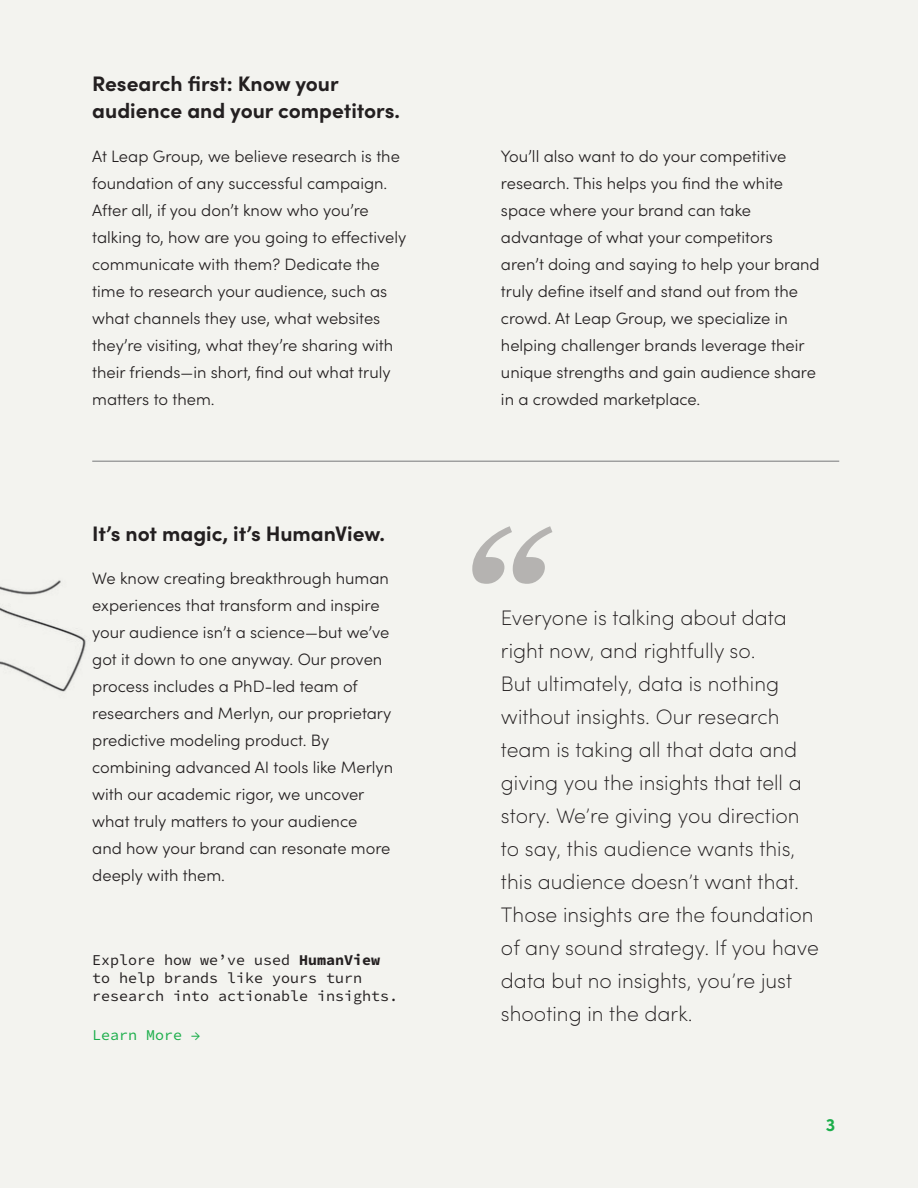
<style>
.page{position:relative;width:918px;height:1188px;background:#f3f3ef}
.page>*{position:absolute;margin:0;border:0;box-sizing:border-box;transform-origin:0 0}
.t1{font:italic 700 168px "Georgia";color:#231f20}
.t2{font:200 21px/33px "Sofia Pro";color:#231f20}
.t3{font:700 21px/27px "Sofia Pro";color:#231f20}
.t4{font:700 18px "Sofia Pro";color:#1cae4b}
.t5{font:300 16.5px/27px "Sofia Pro";color:#231f20}
.t6{font:15px/18px "Source Code Variable";color:#231f20}
.t7{font:15px "Source Code Variable";color:#1cae4b}
</style>
<div class="page">
<div style="left:0;top:352px;width:126px;height:484px;background:#f3f3ef"></div>
<hr style="left:92px;top:461px;width:747px;height:1px;background:#767779">
<p class="t3" style="left:92px;top:69px;width:309px">Research first: Know your audience and your competitors.</p>
<p class="t5" style="left:92px;top:142px;width:316px">At Leap Group, we believe research is the foundation of any successful campaign.<br>After all, if you don’t know who you’re talking to, how are you going to effectively communicate with them? Dedicate the time to research your audience, such as what channels they use, what websites they’re visiting, what they’re sharing with their friends—in short, find out what truly matters to them.</p>
<p class="t5" style="left:501px;top:142px;width:320px">You’ll also want to do your competitive research. This helps you find the white space where your brand can take advantage of what your competitors aren’t doing and saying to help your brand truly define itself and stand out from the crowd. At Leap Group, we specialize in helping challenger brands leverage their unique strengths and gain audience share in a crowded marketplace.</p>
<p class="t3" style="left:92px;top:519px;width:294px">It’s not magic, it’s HumanView.</p>
<h1 class="t1" style="left:456px;top:468px;width:89px">“</h1>
<p class="t5" style="left:92px;top:564px;width:302px">We know creating breakthrough human experiences that transform and inspire your audience isn’t a science—but we’ve got it down to one anyway. Our proven process includes a PhD-led team of researchers and Merlyn, our proprietary predictive modeling product. By combining advanced AI tools like Merlyn with our academic rigor, we uncover what truly matters to your audience<br>and how your brand can resonate more deeply with them.</p>
<p class="t2" style="left:501px;top:600px;width:319px">Everyone is talking about data right now, and rightfully so.<br>But ultimately, data is nothing without insights. Our research team is taking all that data and giving you the insights that tell a story. We’re giving you direction to say, this audience wants this, this audience doesn’t want that.<br>Those insights are the foundation of any sound strategy. If you have data but no insights, you’re just shooting in the dark.</p>
<p class="t6" style="left:92px;top:952px;width:308px">Explore how we’ve used HumanView to help brands like yours turn research into actionable insights.</p>
<p class="t7" style="left:92px;top:1025px;width:109px">Learn More →</p>
<p class="t4" style="left:826px;top:1111px;width:11px">3</p>
</div>
